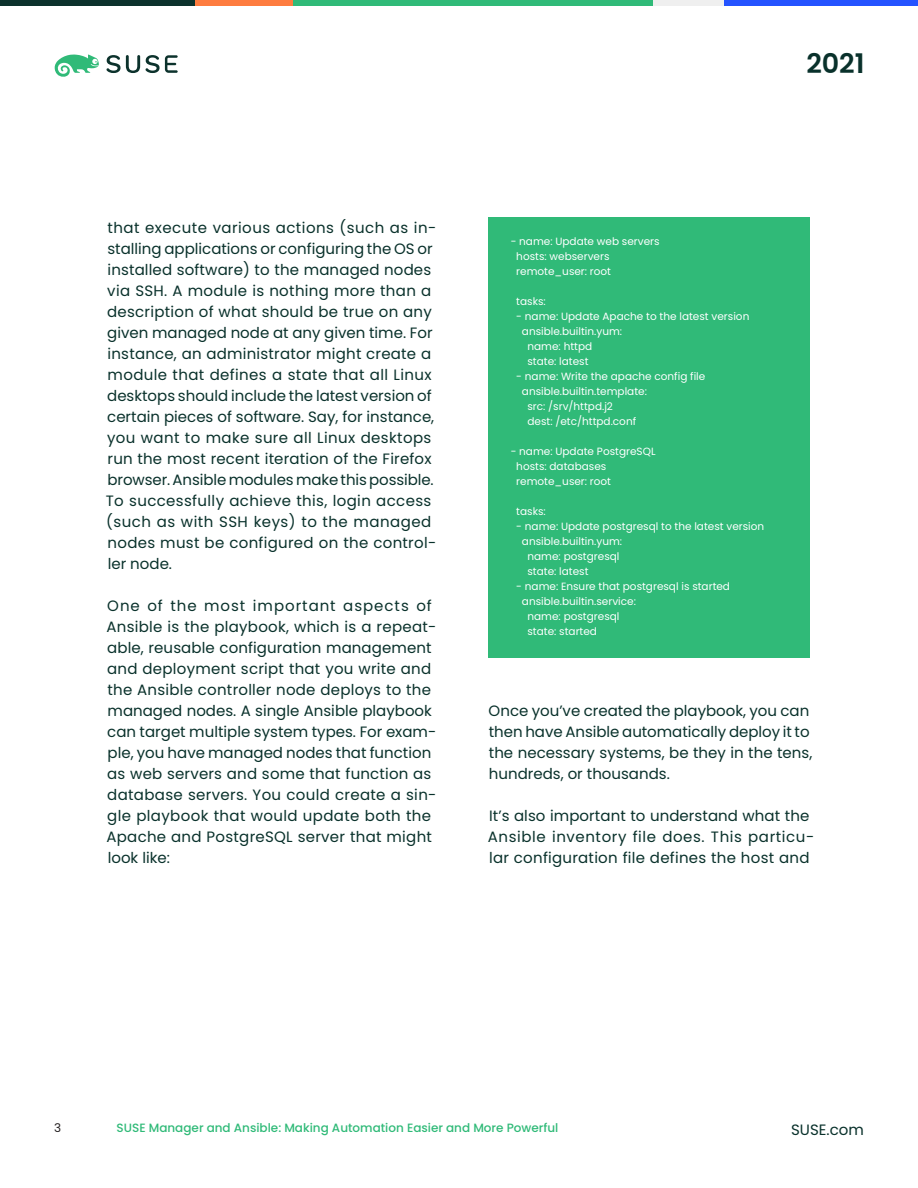
<style>
.page{position:relative;width:918px;height:1188px;background:#fff}
.page>*{position:absolute;margin:0;border:0;box-sizing:border-box;transform-origin:0 0}
.t1{font:600 27px "Poppins";color:#09312b}
.body_8_5_11{font:15px/21px "Poppins";letter-spacing:.015em;color:#09312b}
.t2{font:500 12px "Poppins";color:#30ba78}
.t3{font:12px "Poppins";color:#231f20}
.body_8_5_11-2{font:10.5px "Poppins";color:#fff}
</style>
<div class="page">
<div style="left:724px;top:0;width:194px;height:6px;background:#2453ff"></div>
<div style="left:653px;top:0;width:71px;height:6px;background:#efefef"></div>
<div style="left:293px;top:0;width:360px;height:6px;background:#30ba78"></div>
<div style="left:195px;top:0;width:98px;height:6px;background:#fe7c3f"></div>
<div style="left:0;top:0;width:195px;height:6px;background:#0c322c"></div>
<svg style="left:106px;top:55px;width:72px;height:18px"></svg>
<svg style="left:55px;top:54px;width:44px;height:23px"></svg>
<div style="left:489px;top:217px;width:321px;height:441px;background:#30ba78"></div>
<h1 class="t1" style="left:806px;top:48px;width:60px">2021</h1>
<p class="body_8_5_11" style="left:107px;top:217px;width:331px">that execute various actions (such as in&shy;stalling applications or configuring the OS or installed software) to the managed nodes via SSH. A module is nothing more than a description of what should be true on any given managed node at any given time. For instance, an administrator might create a module that defines a state that all Linux desktops should include the latest version of certain pieces of software. Say, for instance, you want to make sure all Linux desktops run the most recent iteration of the Firefox browser. Ansible modules make this possible.</p>
<p class="body_8_5_11" style="left:106px;top:490px;width:332px">To successfully achieve this, login access (such as with SSH keys) to the managed nodes must be configured on the control&shy;ler node.</p>
<p class="body_8_5_11" style="left:107px;top:595px;width:331px">One of the most important aspects of Ansible is the playbook, which is a repeat&shy;able, reusable configuration management and deployment script that you write and the Ansible controller node deploys to the managed nodes. A single Ansible playbook can target multiple system types. For exam&shy;ple, you have managed nodes that function as web servers and some that function as database servers. You could create a sin&shy;gle playbook that would update both the Apache and PostgreSQL server that might look like:</p>
<p class="body_8_5_11-2" style="left:511px;top:235px;width:151px">- name: Update web servers</p>
<p class="body_8_5_11-2" style="left:516px;top:250px;width:95px">hosts: webservers</p>
<p class="body_8_5_11-2" style="left:516px;top:265px;width:96px">remote_user: root</p>
<p class="body_8_5_11-2" style="left:516px;top:295px;width:31px">tasks:</p>
<p class="body_8_5_11-2" style="left:516px;top:310px;width:235px">- name: Update Apache to the latest version</p>
<p class="body_8_5_11-2" style="left:522px;top:325px;width:102px">ansible.builtin.yum:</p>
<p class="body_8_5_11-2" style="left:528px;top:340px;width:66px">name: httpd</p>
<p class="body_8_5_11-2" style="left:528px;top:355px;width:63px">state: latest</p>
<p class="body_8_5_11-2" style="left:516px;top:370px;width:191px">- name: Write the apache config file</p>
<p class="body_8_5_11-2" style="left:522px;top:385px;width:127px">ansible.builtin.template:</p>
<p class="body_8_5_11-2" style="left:528px;top:400px;width:87px">src: /srv/httpd.j2</p>
<p class="body_8_5_11-2" style="left:528px;top:415px;width:110px">dest: /etc/httpd.conf</p>
<p class="body_8_5_11-2" style="left:511px;top:445px;width:146px">- name: Update PostgreSQL</p>
<p class="body_8_5_11-2" style="left:516px;top:460px;width:92px">hosts: databases</p>
<p class="body_8_5_11-2" style="left:516px;top:475px;width:96px">remote_user: root</p>
<p class="body_8_5_11-2" style="left:516px;top:505px;width:31px">tasks:</p>
<p class="body_8_5_11-2" style="left:516px;top:520px;width:250px">- name: Update postgresql to the latest version</p>
<p class="body_8_5_11-2" style="left:522px;top:535px;width:102px">ansible.builtin.yum:</p>
<p class="body_8_5_11-2" style="left:528px;top:550px;width:93px">name: postgresql</p>
<p class="body_8_5_11-2" style="left:528px;top:565px;width:63px">state: latest</p>
<p class="body_8_5_11-2" style="left:516px;top:580px;width:215px">- name: Ensure that postgresql is started</p>
<p class="body_8_5_11-2" style="left:522px;top:595px;width:116px">ansible.builtin.service:</p>
<p class="body_8_5_11-2" style="left:528px;top:610px;width:93px">name: postgresql</p>
<p class="body_8_5_11-2" style="left:528px;top:625px;width:71px">state: started</p>
<p class="body_8_5_11" style="left:489px;top:700px;width:325px">Once you’ve created the playbook, you can then have Ansible automatically deploy it to the necessary systems, be they in the tens, hundreds, or thousands.</p>
<p class="body_8_5_11" style="left:488px;top:805px;width:328px">It’s also important to understand what the<br>Ansible inventory file does. This particu&shy;lar configuration file defines the host and</p>
<p class="t3" style="left:54px;top:1120px;width:9px">3</p>
<p class="t2" style="left:117px;top:1120px;width:443px">SUSE Manager and Ansible: Making Automation Easier and More Powerful</p>
<p class="body_8_5_11" style="left:791px;top:1119px;width:74px">SUSE.com</p>
</div>
